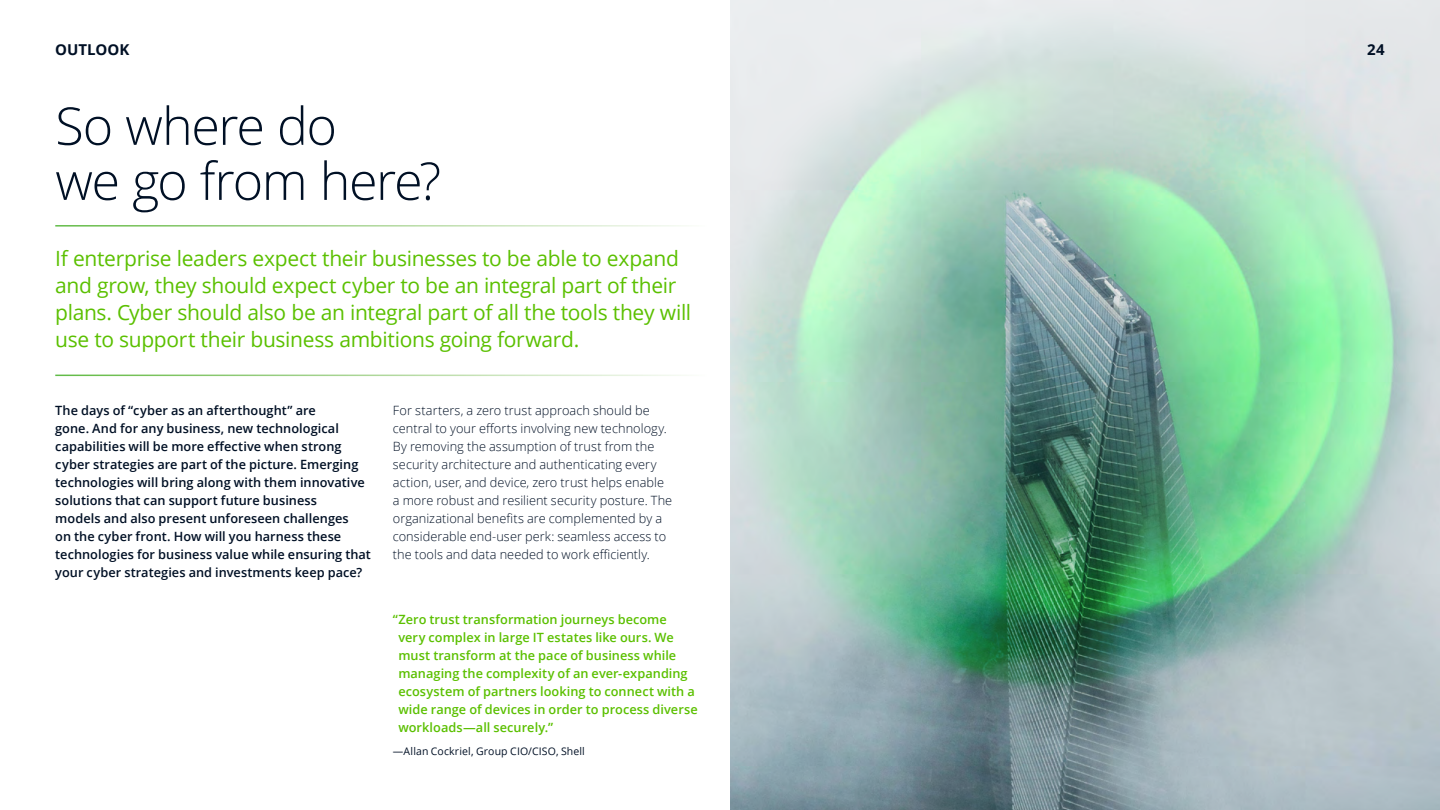
<style>
.page{position:relative;width:1440px;height:810px;background:#fff}
.page>*{position:absolute;margin:0;border:0;box-sizing:border-box;transform-origin:0 0}
.t1{font:300 52.05px/55.1px "Open Sans";letter-spacing:-.03em;color:#001025}
.t2{font:21px/27px "Open Sans";letter-spacing:-.015em;color:#5bc000}
.t3{font:700 15px "Open Sans";color:#001025}
.t4{font:600 12.75px/18px "Open Sans";letter-spacing:.005em;color:#001025}
.t5{font:300 12.75px/18px "Open Sans";letter-spacing:.005em;color:#001025}
.t6{font:600 12.75px/18px "Open Sans";letter-spacing:.005em;color:#5bc000}
.t7{font:10.5px "Open Sans";letter-spacing:.01em;color:#001025}
</style>
<div class="page">
<img style="left:731px;top:0;width:709px;height:810px">
<p class="t3" style="left:55px;top:39px;width:76px">OUTLOOK</p>
<p class="t3" style="left:1367px;top:39px;width:19px">24</p>
<h1 class="t1" style="left:55px;top:97px;width:387px">So where do<br>we go from here?</h1>
<p class="t2" style="left:55px;top:244px;width:637px">If enterprise leaders expect their businesses to be able to expand and grow, they should expect cyber to be an integral part of their plans. Cyber should also be an integral part of all the tools they will use to support their business ambitions going forward.</p>
<p class="t4" style="left:55px;top:401px;width:317px">The days of “cyber as an afterthought” are<br>gone. And for any business, new technological capabilities will be more effective when strong cyber strategies are part of the picture. Emerging technologies will bring along with them innovative solutions that can support future business<br>models and also present unforeseen challenges<br>on the cyber front. How will you harness these technologies for business value while ensuring that your cyber strategies and investments keep pace?</p>
<p class="t5" style="left:393px;top:401px;width:281px">For starters, a zero trust approach should be central to your efforts involving new technology.<br>By removing the assumption of trust from the security architecture and authenticating every action, user, and device, zero trust helps enable a more robust and resilient security posture. The organizational benefits are complemented by a considerable end-user perk: seamless access to the tools and data needed to work efficiently.</p>
<p class="t6" style="left:398px;top:610px;width:301px;text-indent:-6px">“Zero trust transformation journeys become<br>very complex in large IT estates like ours. We must transform at the pace of business while managing the complexity of an ever-expanding ecosystem of partners looking to connect with a wide range of devices in order to process diverse workloads—all securely.”</p>
<p class="t7" style="left:393px;top:744px;width:194px">—Allan Cockriel, Group CIO/CISO, Shell</p>
</div>
